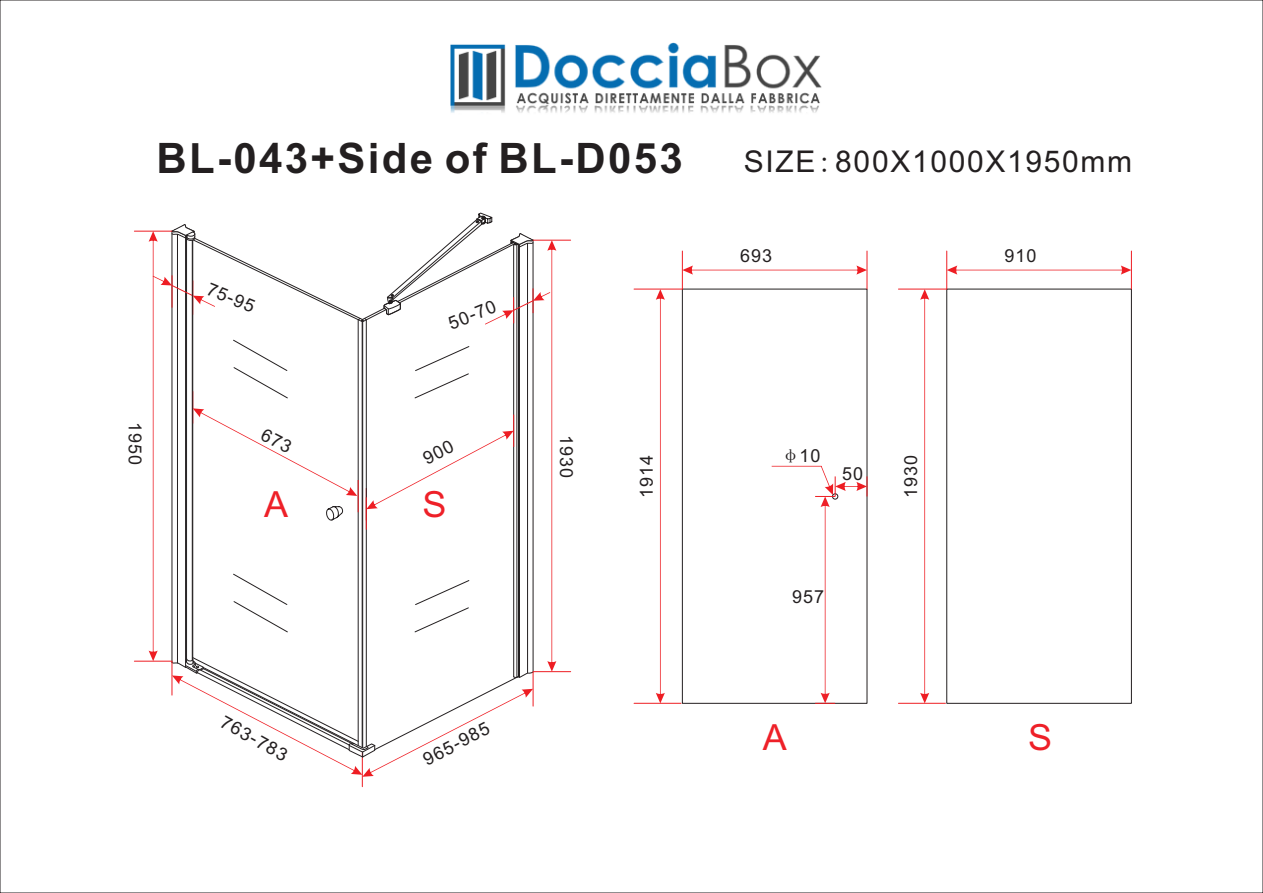
<style>
.page{position:relative;width:1263px;height:893px;background:#fff}
.page>*{position:absolute;margin:0;border:0;box-sizing:border-box;transform-origin:0 0}
.t1{font:700 42px "Arial";letter-spacing:.055em;color:#231f20}
.t2{font:36px "Arial";color:#ee2028}
.t3{font:30px "Arial";letter-spacing:.055em;color:#231f20}
.t4{font:18px "Arial";letter-spacing:.055em;color:#231f20}
.s1{font-family:"Sim Sun"}
</style>
<div class="page">
<hr style="left:134px;top:231px;width:38px;height:1px;background:#ee1d23">
<hr style="left:134px;top:661px;width:38px;height:1px;background:#ee1d23">
<hr style="left:533px;top:240px;width:38px;height:1px;background:#ee1d23">
<hr style="left:533px;top:671px;width:38px;height:1px;background:#ee1d23">
<hr style="left:362px;top:753px;width:1px;height:34px;background:#ee1d23">
<div style="left:682px;top:289px;width:185px;height:415px;border:1px solid #231f20"></div>
<hr style="left:867px;top:251px;width:1px;height:38px;background:#ee1d23">
<svg style="left:683px;top:265px;width:184px;height:10px"></svg>
<hr style="left:682px;top:251px;width:1px;height:38px;background:#ee1d23">
<svg style="left:656px;top:290px;width:9px;height:413px"></svg>
<hr style="left:634px;top:703px;width:47px;height:1px;background:#ee1d23">
<hr style="left:634px;top:289px;width:48px;height:1px;background:#ee1d23">
<svg style="left:772px;top:466px;width:96px;height:238px"></svg>
<div style="left:946px;top:289px;width:186px;height:415px;border:1px solid #231f20"></div>
<hr style="left:1131px;top:251px;width:1px;height:38px;background:#ee1d23">
<svg style="left:947px;top:265px;width:184px;height:10px"></svg>
<hr style="left:946px;top:251px;width:1px;height:38px;background:#ee1d23">
<svg style="left:920px;top:290px;width:9px;height:413px"></svg>
<hr style="left:898px;top:703px;width:47px;height:1px;background:#ee1d23">
<hr style="left:898px;top:289px;width:49px;height:1px;background:#ee1d23">
<img style="left:450px;top:42px;width:371px;height:71px">
<svg style="left:149px;top:212px;width:407px;height:565px"></svg>
<h1 class="t1" style="left:156px;top:143px;width:528px">BL-043+Side of BL-D053</h1>
<h3 class="t3" style="left:744px;top:150px;width:390px">SIZE<span class="s1">:</span>800X1000X1950mm</h3>
<p class="t4" style="left:210px;top:282px;width:52px;rotate:22deg">75-95</p>
<p class="t4" style="left:447px;top:317px;width:52px;rotate:-22deg">50-70</p>
<p class="t4" style="left:740px;top:249px;width:34px">693</p>
<p class="t4" style="left:1004px;top:249px;width:34px">910</p>
<p class="t4" style="left:142px;top:422px;width:45px;rotate:90deg">1950</p>
<h2 class="t2" style="left:264px;top:491px;width:26px">A</h2>
<h2 class="t2" style="left:422px;top:491px;width:26px">S</h2>
<p class="t4" style="left:573px;top:435px;width:45px;rotate:90deg">1930</p>
<p class="t4" style="left:781px;top:449px;width:41px"><span class="s1">φ</span>10</p>
<p class="t4" style="left:640px;top:498px;width:45px;rotate:-90deg">1914</p>
<p class="t4" style="left:842px;top:467px;width:23px">50</p>
<p class="t4" style="left:792px;top:589px;width:34px">957</p>
<p class="t4" style="left:904px;top:498px;width:45px;rotate:-90deg">1930</p>
<p class="t4" style="left:225px;top:714px;width:75px;rotate:29deg">763-783</p>
<p class="t4" style="left:421px;top:754px;width:74px;rotate:-27deg">965-985</p>
<h2 class="t2" style="left:763px;top:724px;width:26px">A</h2>
<h2 class="t2" style="left:1028px;top:723px;width:26px">S</h2>
</div>
